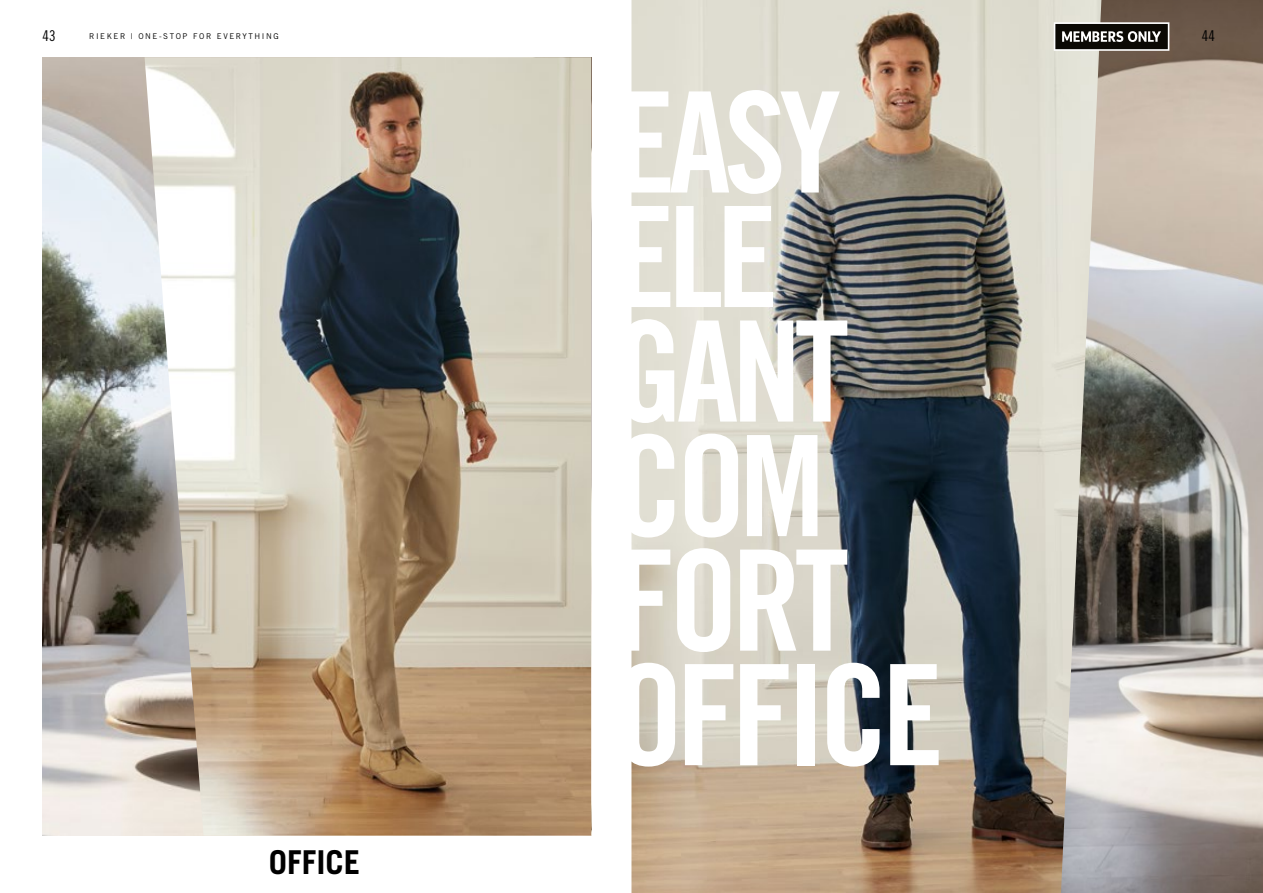
<style>
.page{position:relative;width:1263px;height:893px;background:#fff}
.page>*{position:absolute;margin:0;border:0;box-sizing:border-box;transform-origin:0 0}
.t1{font:139.95px/114.4px "Trade Gothic LT Std Bd Cn 20";letter-spacing:-.05em;color:#fff}
.t2{font:700 32.85px "Trade Gothic LT Std";color:#000}
.t3{font:14.85px "Trade Gothic LT Std Cn 18";color:#000}
.t4{font:7.95px "Trade Gothic LT Std";letter-spacing:.2em;color:#000}
</style>
<div class="page">
<img style="left:1101px;top:0;width:162px;height:893px">
<img style="left:631px;top:0;width:470px;height:893px">
<img style="left:43px;top:58px;width:102px;height:777px">
<svg style="left:1054px;top:22px;width:115px;height:29px"></svg>
<img style="left:145px;top:57px;width:446px;height:779px">
<h3 class="t3" style="left:43px;top:27px;width:15px">43</h3>
<p class="t4" style="left:89px;top:31px;width:191px">RIEKER | ONE-STOP FOR EVERYTHING</p>
<h3 class="t3" style="left:1202px;top:27px;width:15px">44</h3>
<h2 class="t2" style="left:269px;top:842px;width:93px">OFFICE</h2>
<h1 class="t1" style="left:613px;top:84px;width:332px">EASY<br>ELE<br>GANT<br>COM<br>FORT<br>OFFICE</h1>
</div>
